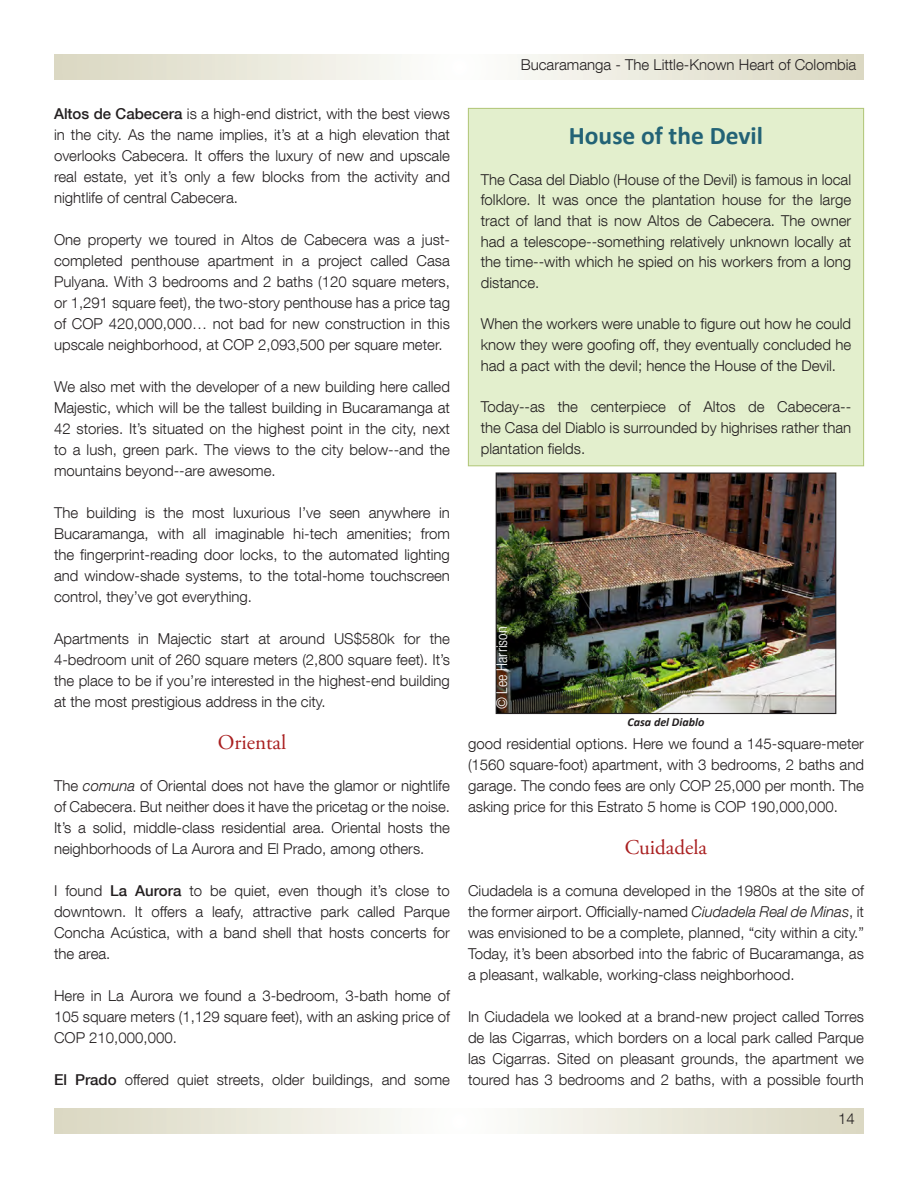
<style>
.page{position:relative;width:918px;height:1188px;background:#fff}
.page>*{position:absolute;margin:0;border:0;box-sizing:border-box;transform-origin:0 0}
.sidebar_title{font:700 25.5px "Calibri";color:#236376}
.article_headers{font:21px "Adobe Garamond Pro";color:#a91f20}
.text{font:300 15px/21px "Helvetica Neue LT Com";color:#231f20;text-align:justify}
.sidebar{font:300 15px/20.7px "Helvetica Neue LT Com";color:#231f20;text-align:justify}
.photo_credit{font:300 condensed 15px "Helvetica Neue LT Com";color:#fff}
.photo_caption{font:italic 700 12px "Calibri";color:#231f20}
.s1{font-weight:500}
.s2{font-style:italic}
</style>
<div class="page">
<svg style="left:54px;top:1108px;width:810px;height:26px"></svg>
<svg style="left:54px;top:54px;width:810px;height:26px"></svg>
<img style="left:498px;top:474px;width:336px;height:238px">
<div style="left:496px;top:472px;width:340px;height:242px;border:1px solid #231f20"></div>
<div style="left:468px;top:108px;width:396px;height:358px;background:#e3efcd"></div>
<div style="left:468px;top:108px;width:396px;height:358px;border:1px solid #b0c677"></div>
<p class="text" style="left:54px;top:103px;width:398px"><span class="s1">Altos de Cabecera</span> is a high-end district, with the best views in the city. As the name implies, it’s at a high elevation that overlooks Cabecera. It offers the luxury of new and upscale real estate, yet it’s only a few blocks from the activity and nightlife of central Cabecera.</p>
<p class="text" style="left:54px;top:229px;width:398px">One property we toured in Altos de Cabecera was a just&shy;completed penthouse apartment in a project called Casa Pulyana. With 3 bedrooms and 2 baths (120 square meters, or 1,291 square feet), the two-story penthouse has a price tag of COP 420,000,000… not bad for new construction in this upscale neighborhood, at COP 2,093,500 per square meter.</p>
<p class="text" style="left:54px;top:376px;width:398px">We also met with the developer of a new building here called Majestic, which will be the tallest building in Bucaramanga at 42 stories. It’s situated on the highest point in the city, next to a lush, green park. The views to the city below--and the mountains beyond--are awesome.</p>
<p class="text" style="left:54px;top:502px;width:398px">The building is the most luxurious I’ve seen anywhere in Bucaramanga, with all imaginable hi-tech amenities; from the fingerprint-reading door locks, to the automated lighting and window-shade systems, to the total-home touchscreen control, they’ve got everything.</p>
<p class="text" style="left:54px;top:628px;width:398px">Apartments in Majectic start at around US$580k for the 4-bedroom unit of 260 square meters (2,800 square feet). It’s the place to be if you’re interested in the highest-end building at the most prestigious address in the city.</p>
<p class="article_headers" style="left:218px;top:729px;width:70px">Oriental</p>
<p class="text" style="left:54px;top:775px;width:398px">The <span class="s2">comuna</span> of Oriental does not have the glamor or nightlife of Cabecera. But neither does it have the pricetag or the noise.<br>It’s a solid, middle-class residential area. Oriental hosts the neighborhoods of La Aurora and El Prado, among others.</p>
<p class="text" style="left:54px;top:880px;width:398px">I found <span class="s1">La Aurora</span> to be quiet, even though it’s close to downtown. It offers a leafy, attractive park called Parque Concha Acústica, with a band shell that hosts concerts for the area.</p>
<p class="text" style="left:54px;top:985px;width:397px">Here in La Aurora we found a 3-bedroom, 3-bath home of 105 square meters (1,129 square feet), with an asking price of COP 210,000,000.</p>
<p class="text" style="left:54px;top:1069px;width:398px"><span class="s1">El Prado</span> offered quiet streets, older buildings, and some</p>
<p class="text" style="left:521px;top:54px;width:337px">Bucaramanga - The Little-Known Heart of Colombia</p>
<p class="sidebar_title" style="left:569px;top:120px;width:196px">House of the Devil</p>
<p class="sidebar" style="left:481px;top:169px;width:372px">The Casa del Diablo (House of the Devil) is famous in local folklore. It was once the plantation house for the large tract of land that is now Altos de Cabecera. The owner had a telescope--something relatively unknown locally at the time--with which he spied on his workers from a long distance.</p>
<p class="sidebar" style="left:481px;top:313px;width:372px">When the workers were unable to figure out how he could know they were goofing off, they eventually concluded he had a pact with the devil; hence the House of the Devil.</p>
<p class="sidebar" style="left:481px;top:396px;width:372px">Today--as the centerpiece of Altos de Cabecera-- the Casa del Diablo is surrounded by highrises rather than plantation fields.</p>
<p class="photo_credit" style="left:493px;top:709px;width:84px;rotate:-90deg">© Lee Harrison</p>
<p class="photo_caption" style="left:628px;top:714px;width:78px">Casa del Diablo</p>
<p class="text" style="left:468px;top:733px;width:398px">good residential options. Here we found a 145-square-meter (1560 square-foot) apartment, with 3 bedrooms, 2 baths and garage. The condo fees are only COP 25,000 per month. The asking price for this Estrato 5 home is COP 190,000,000.</p>
<p class="article_headers" style="left:625px;top:835px;width:84px">Cuidadela</p>
<p class="text" style="left:468px;top:880px;width:398px">Ciudadela is a comuna developed in the 1980s at the site of the former airport. Officially-named <span class="s2">Ciudadela Real de Minas</span>, it was envisioned to be a complete, planned, “city within a city.” Today, it’s been absorbed into the fabric of Bucaramanga, as a pleasant, walkable, working-class neighborhood.</p>
<p class="text" style="left:468px;top:1006px;width:398px">In Ciudadela we looked at a brand-new project called Torres de las Cigarras, which borders on a local park called Parque las Cigarras. Sited on pleasant grounds, the apartment we toured has 3 bedrooms and 2 baths, with a possible fourth</p>
<p class="text" style="left:838px;top:1108px;width:18px">14</p>
</div>
